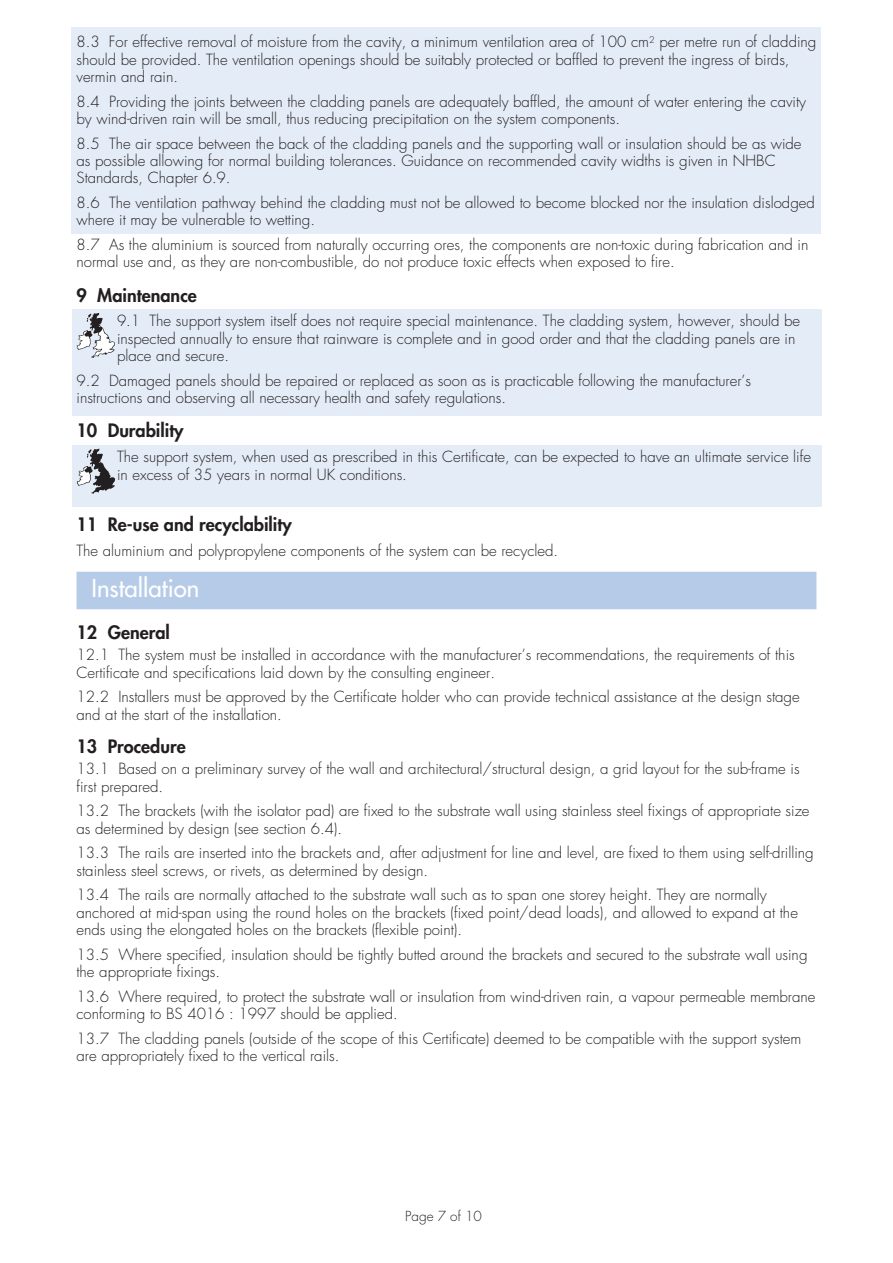
<style>
.page{position:relative;width:893px;height:1263px;background:#fff}
.page>*{position:absolute;margin:0;border:0;box-sizing:border-box;transform-origin:0 0}
.reverse_video_30{font:24px "Futura";color:#fff}
.head__map_area{font:800 18px "Futura";color:#231f20}
.head{font:800 18px "Futura";color:#231f20}
.t1{font:300 15px/17.2px "Futura";color:#231f20}
.t2{font:300 13.5px "Futura";color:#231f20}
</style>
<div class="page">
<div style="left:72px;top:309px;width:750px;height:107px;background:#e4ecf7"></div>
<div style="left:72px;top:445px;width:750px;height:62px;background:#e4ecf7"></div>
<div style="left:72px;top:27px;width:749px;height:207px;background:#e4ecf7"></div>
<div style="left:76px;top:572px;width:740px;height:37px;background:#b6cbe8"></div>
<svg style="left:77px;top:313px;width:38px;height:45px"></svg>
<svg style="left:77px;top:449px;width:38px;height:45px"></svg>
<p class="t1" style="left:76px;top:34px;width:741px">8.3 For effective removal of moisture from the cavity, a minimum ventilation area of 100 cm<sup>2</sup> per metre run of cladding should be provided. The ventilation openings should be suitably protected or baffled to prevent the ingress of birds, vermin and rain.</p>
<p class="t1" style="left:76px;top:93px;width:731px">8.4 Providing the joints between the cladding panels are adequately baffled, the amount of water entering the cavity by wind-driven rain will be small, thus reducing precipitation on the system components.</p>
<p class="t1" style="left:76px;top:135px;width:727px">8.5 The air space between the back of the cladding panels and the supporting wall or insulation should be as wide as possible allowing for normal building tolerances. Guidance on recommended cavity widths is given in NHBC<br>Standards, Chapter 6.9.</p>
<p class="t1" style="left:76px;top:194px;width:740px">8.6 The ventilation pathway behind the cladding must not be allowed to become blocked nor the insulation dislodged where it may be vulnerable to wetting.</p>
<p class="t1" style="left:76px;top:236px;width:733px">8.7 As the aluminium is sourced from naturally occurring ores, the components are non-toxic during fabrication and in normal use and, as they are non-combustible, do not produce toxic effects when exposed to fire.</p>
<p class="head__map_area" style="left:76px;top:284px;width:122px">9 Maintenance</p>
<p class="t1" style="left:117px;top:313px;width:685px">9.1 The support system itself does not require special maintenance. The cladding system, however, should be inspected annually to ensure that rainware is complete and in good order and that the cladding panels are in place and secure.</p>
<p class="t1" style="left:76px;top:372px;width:676px">9.2 Damaged panels should be repaired or replaced as soon as is practicable following the manufacturer’s instructions and observing all necessary health and safety regulations.</p>
<p class="head__map_area" style="left:76px;top:419px;width:109px">10 Durability</p>
<p class="t1" style="left:117px;top:449px;width:695px">The support system, when used as prescribed in this Certificate, can be expected to have an ultimate service life in excess of 35 years in normal UK conditions.</p>
<p class="head__map_area" style="left:76px;top:513px;width:217px">11 Re-use and recyclability</p>
<p class="t1" style="left:76px;top:542px;width:483px">The aluminium and polypropylene components of the system can be recycled.</p>
<p class="reverse_video_30" style="left:92px;top:573px;width:109px">Installation</p>
<p class="head" style="left:76px;top:620px;width:95px">12 General</p>
<p class="t1" style="left:76px;top:647px;width:720px">12.1 The system must be installed in accordance with the manufacturer’s recommendations, the requirements of this<br>Certificate and specifications laid down by the consulting engineer.</p>
<p class="t1" style="left:76px;top:689px;width:725px">12.2 Installers must be approved by the Certificate holder who can provide technical assistance at the design stage and at the start of the installation.</p>
<p class="head" style="left:76px;top:734px;width:111px">13 Procedure</p>
<p class="t1" style="left:76px;top:761px;width:725px">13.1 Based on a preliminary survey of the wall and architectural/structural design, a grid layout for the sub-frame is first prepared.</p>
<p class="t1" style="left:76px;top:803px;width:735px">13.2 The brackets (with the isolator pad) are fixed to the substrate wall using stainless steel fixings of appropriate size as determined by design (see section 6.4).</p>
<p class="t1" style="left:76px;top:845px;width:739px">13.3 The rails are inserted into the brackets and, after adjustment for line and level, are fixed to them using self-drilling stainless steel screws, or rivets, as determined by design.</p>
<p class="t1" style="left:76px;top:887px;width:723px">13.4 The rails are normally attached to the substrate wall such as to span one storey height. They are normally anchored at mid-span using the round holes on the brackets (fixed point/dead loads), and allowed to expand at the ends using the elongated holes on the brackets (flexible point).</p>
<p class="t1" style="left:76px;top:946px;width:732px">13.5 Where specified, insulation should be tightly butted around the brackets and secured to the substrate wall using the appropriate fixings.</p>
<p class="t1" style="left:76px;top:988px;width:740px">13.6 Where required, to protect the substrate wall or insulation from wind-driven rain, a vapour permeable membrane conforming to BS 4016 : 1997 should be applied.</p>
<p class="t1" style="left:76px;top:1030px;width:726px">13.7 The cladding panels (outside of the scope of this Certificate) deemed to be compatible with the support system are appropriately fixed to the vertical rails.</p>
<p class="t2" style="left:405px;top:1208px;width:78px">Page 7 of 10</p>
</div>
